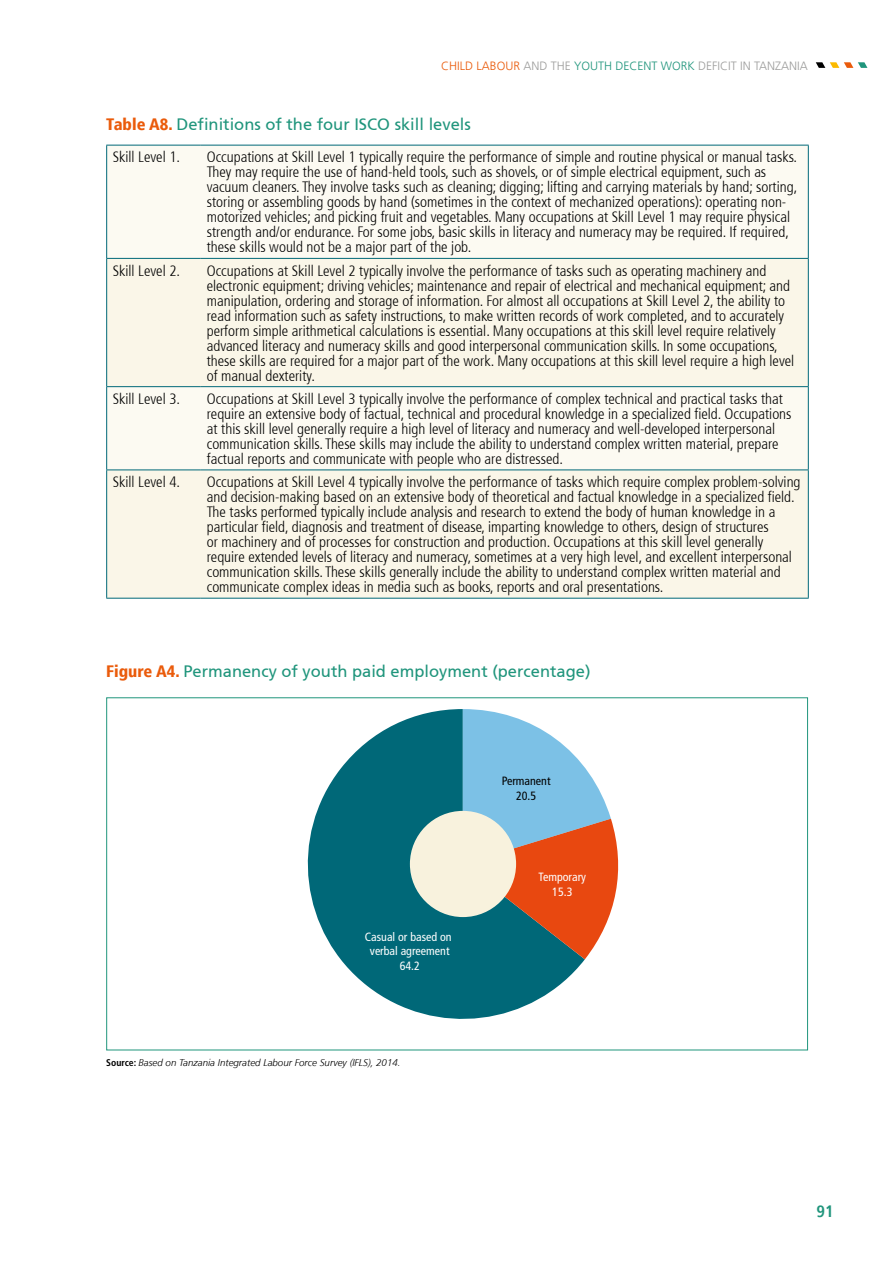
<style>
.page{position:relative;width:893px;height:1263px;background:#fff}
.page>*{position:absolute;margin:0;border:0;box-sizing:border-box;transform-origin:0 0}
.t1{font:16.5px "Frutiger Roman";color:#20957c}
.t2{font:700 condensed 16.5px "Frutiger";color:#20957c}
.t3{font:300 condensed 15px/15px "Frutiger 47";color:#000}
.t4{font:300 12px "Frutiger";color:#9d9d9c}
.t5{font:condensed 12px/14.4px "Frutiger LT Std";color:#fff;text-align:center}
.t6{font:condensed 12px/14.4px "Frutiger LT Std";color:#000;text-align:center}
.t7{font:italic 300 9.75px "Frutiger";color:#000}
.s1{color:#ea5b0b}
.s2{color:#20957c}
.s3{font-family:"Frutiger";font-weight:900;font-stretch:condensed;color:#ea5b0b}
.s4{font-family:"Frutiger LT Std";font-weight:700;font-style:normal;font-stretch:condensed}
</style>
<div class="page">
<svg style="left:816px;top:62px;width:51px;height:6px"></svg>
<div style="left:107px;top:146px;width:701px;height:112px;background:#fcfaf2"></div>
<svg style="left:107px;top:259px;width:701px;height:339px;fill:#faf6e8"></svg>
<hr style="left:106px;top:145px;width:95px;height:1px;background:#006878">
<hr style="left:106px;top:145px;width:1px;height:113px;background:#006878">
<hr style="left:201px;top:145px;width:608px;height:1px;background:#006878">
<hr style="left:808px;top:145px;width:1px;height:113px;background:#006878">
<hr style="left:106px;top:258px;width:95px;height:1px;background:#006878">
<hr style="left:106px;top:259px;width:1px;height:127px;background:#006878">
<hr style="left:201px;top:258px;width:608px;height:1px;background:#006878">
<hr style="left:808px;top:259px;width:1px;height:127px;background:#006878">
<hr style="left:106px;top:386px;width:95px;height:1px;background:#006878">
<hr style="left:106px;top:387px;width:1px;height:82px;background:#006878">
<hr style="left:201px;top:386px;width:608px;height:1px;background:#006878">
<hr style="left:808px;top:387px;width:1px;height:82px;background:#006878">
<hr style="left:106px;top:469px;width:95px;height:1px;background:#006878">
<hr style="left:106px;top:470px;width:1px;height:128px;background:#006878">
<hr style="left:201px;top:469px;width:608px;height:1px;background:#006878">
<hr style="left:808px;top:470px;width:1px;height:128px;background:#006878">
<hr style="left:106px;top:598px;width:95px;height:1px;background:#006878">
<hr style="left:201px;top:598px;width:608px;height:1px;background:#006878">
<svg style="left:307px;top:709px;width:278px;height:310px;fill:#006878"></svg>
<svg style="left:463px;top:709px;width:156px;height:250px"></svg>
<div style="left:410px;top:811px;width:106px;height:106px;background:#f8f2dd;border-radius:50%"></div>
<p class="t4" style="left:441px;top:59px;width:368px"><span class="s1">CHILD LABOUR</span> AND THE <span class="s2">YOUTH DECENT WORK</span> DEFICIT IN TANZANIA</p>
<p class="t1" style="left:106px;top:115px;width:366px"><span class="s3">Table A8.</span> Definitions of the four ISCO skill levels</p>
<p class="t3" style="left:113px;top:150px;width:69px">Skill Level 1.</p>
<p class="t3" style="left:207px;top:150px;width:592px">Occupations at Skill Level 1 typically require the performance of simple and routine physical or manual tasks.<br>They may require the use of hand-held tools, such as shovels, or of simple electrical equipment, such as vacuum cleaners. They involve tasks such as cleaning; digging; lifting and carrying materials by hand; sorting, storing or assembling goods by hand (sometimes in the context of mechanized operations): operating non&shy;motorized vehicles; and picking fruit and vegetables. Many occupations at Skill Level 1 may require physical strength and/or endurance. For some jobs, basic skills in literacy and numeracy may be required. If required, these skills would not be a major part of the job.</p>
<p class="t3" style="left:113px;top:263px;width:69px">Skill Level 2.</p>
<p class="t3" style="left:207px;top:263px;width:589px">Occupations at Skill Level 2 typically involve the performance of tasks such as operating machinery and electronic equipment; driving vehicles; maintenance and repair of electrical and mechanical equipment; and manipulation, ordering and storage of information. For almost all occupations at Skill Level 2, the ability to read information such as safety instructions, to make written records of work completed, and to accurately perform simple arithmetical calculations is essential. Many occupations at this skill level require relatively advanced literacy and numeracy skills and good interpersonal communication skills. In some occupations, these skills are required for a major part of the work. Many occupations at this skill level require a high level of manual dexterity.</p>
<p class="t3" style="left:113px;top:391px;width:69px">Skill Level 3.</p>
<p class="t3" style="left:207px;top:391px;width:586px">Occupations at Skill Level 3 typically involve the performance of complex technical and practical tasks that require an extensive body of factual, technical and procedural knowledge in a specialized field. Occupations at this skill level generally require a high level of literacy and numeracy and well-developed interpersonal communication skills. These skills may include the ability to understand complex written material, prepare factual reports and communicate with people who are distressed.</p>
<p class="t3" style="left:113px;top:475px;width:69px">Skill Level 4.</p>
<p class="t3" style="left:207px;top:475px;width:595px">Occupations at Skill Level 4 typically involve the performance of tasks which require complex problem-solving and decision-making based on an extensive body of theoretical and factual knowledge in a specialized field.<br>The tasks performed typically include analysis and research to extend the body of human knowledge in a particular field, diagnosis and treatment of disease, imparting knowledge to others, design of structures<br>or machinery and of processes for construction and production. Occupations at this skill level generally require extended levels of literacy and numeracy, sometimes at a very high level, and excellent interpersonal communication skills. These skills generally include the ability to understand complex written material and communicate complex ideas in media such as books, reports and oral presentations.</p>
<p class="t1" style="left:106px;top:661px;width:486px"><span class="s3">Figure A4.</span> Permanency of youth paid employment (percentage)</p>
<p class="t6" style="left:502px;top:774px;width:50px">Permanent<br>20.5</p>
<p class="t5" style="left:365px;top:929px;width:88px">Casual or based on verbal agreement<br>64.2</p>
<p class="t7" style="left:106px;top:1057px;width:296px"><span class="s4">Source:</span> Based on Tanzania Integrated Labour Force Survey (IFLS), 2014.</p>
<p class="t5" style="left:539px;top:870px;width:49px">Temporary<br>15.3</p>
<p class="t2" style="left:816px;top:1201px;width:19px">91</p>
</div>
